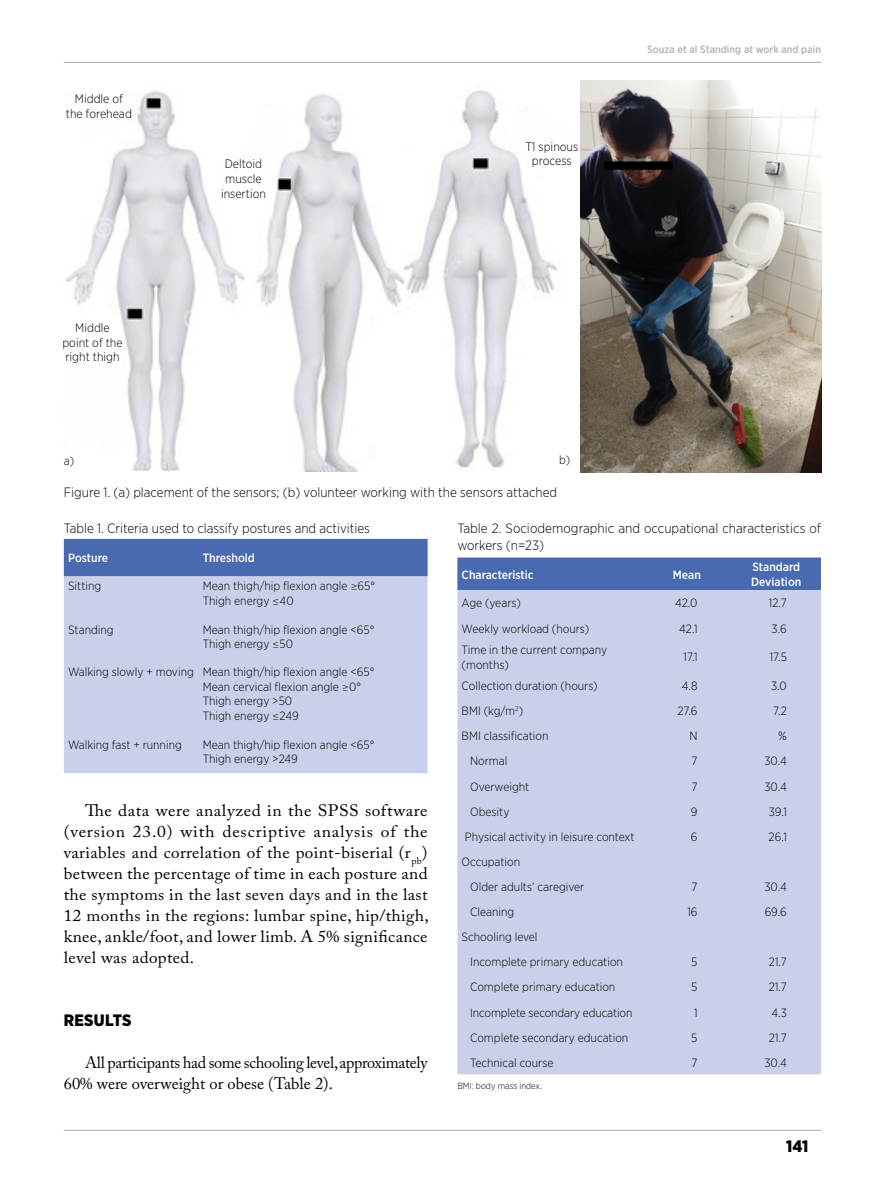
<style>
.page{position:relative;width:885px;height:1187px;background:#fff}
.page>*{position:absolute;margin:0;border:0;box-sizing:border-box;transform-origin:0 0}
.t1{font:16.5px/21px "Adobe Caslon Pro";color:#000;text-align:justify;scale:1.06 1}
.t2{font:16.5px/21px "Adobe Caslon Pro";color:#000}
.t3{font:900 16.5px "Gotham Narrow";letter-spacing:.015em;color:#000}
.t4{font:300 13.5px/17.4px "Gotham Narrow";color:#000}
.t5{font:300 12.3px/14.7px "Gotham Narrow";color:#000;text-align:center}
.t6{font:300 12px/14.4px "Gotham Narrow";color:#000}
.t7{font:500 12px/14.4px "Gotham Narrow";color:#fff}
.t8{font:500 10.5px "Gotham Narrow";color:#b3b2b2}
.t9{font:300 9px "Gotham Narrow";color:#000}
.s1{font-family:"Source Code Variable";font-weight:400}
</style>
<div class="page">
<hr style="left:64px;top:62px;width:757px;height:1px;background:#b3b2b2">
<hr style="left:64px;top:1129px;width:757px;height:1px;background:#b3b2b2">
<img style="left:65px;top:81px;width:756px;height:391px">
<div style="left:64px;top:539px;width:363px;height:37px;background:#496ab1"></div>
<div style="left:64px;top:576px;width:363px;height:197px;background:#cbd0ea"></div>
<div style="left:457px;top:557px;width:363px;height:33px;background:#496ab1"></div>
<div style="left:457px;top:590px;width:363px;height:484px;background:#cbd0ea"></div>
<p class="t5" style="left:66px;top:91px;width:68px">Middle of the forehead</p>
<p class="t5" style="left:62px;top:320px;width:62px">Middle point of the right thigh</p>
<p class="t5" style="left:525px;top:139px;width:54px">T1 spinous</p>
<p class="t5" style="left:225px;top:156px;width:39px">Deltoid</p>
<p class="t5" style="left:532px;top:153px;width:41px">process</p>
<p class="t5" style="left:221px;top:171px;width:46px">muscle insertion</p>
<p class="t6" style="left:64px;top:453px;width:12px">a)</p>
<p class="t6" style="left:559px;top:452px;width:12px">b)</p>
<p class="t4" style="left:64px;top:483px;width:495px">Figure 1. (a) placement of the sensors; (b) volunteer working with the sensors attached</p>
<p class="t8" style="left:647px;top:42px;width:176px">Souza et al Standing at work and pain</p>
<p class="t4" style="left:64px;top:519px;width:308px">Table 1. Criteria used to classify postures and activities</p>
<p class="t7" style="left:68px;top:551px;width:42px">Posture</p>
<p class="t7" style="left:203px;top:551px;width:53px">Threshold</p>
<p class="t6" style="left:68px;top:578px;width:35px">Sitting</p>
<p class="t6" style="left:203px;top:578px;width:174px">Mean thigh/hip flexion angle <span class="s1">≥</span>65°<br>Thigh energy <span class="s1">≤</span>40</p>
<p class="t6" style="left:68px;top:622px;width:47px">Standing</p>
<p class="t6" style="left:203px;top:622px;width:173px">Mean thigh/hip flexion angle &lt;65°<br>Thigh energy <span class="s1">≤</span>50</p>
<p class="t6" style="left:203px;top:664px;width:173px;text-indent:-135px">Walking slowly + moving Mean thigh/hip flexion angle &lt;65°<br>Mean cervical flexion angle <span class="s1">≥</span>0°<br>Thigh energy &gt;50<br>Thigh energy <span class="s1">≤</span>249</p>
<p class="t6" style="left:68px;top:737px;width:115px">Walking fast + running</p>
<p class="t6" style="left:203px;top:737px;width:173px">Mean thigh/hip flexion angle &lt;65°<br>Thigh energy &gt;249</p>
<p class="t1" style="left:64px;top:800px;width:346px;text-indent:21px">The data were analyzed in the SPSS software (version 23.0) with descriptive analysis of the variables and correlation of the point-biserial (r<sub>pb</sub>) between the percentage of time in each posture and the symptoms in the last seven days and in the last 12 months in the regions: lumbar spine, hip/thigh, knee, ankle/foot, and lower limb. A 5% significance level was adopted.</p>
<h1 class="t3" style="left:64px;top:1009px;width:69px">RESULTS</h1>
<h1 class="t2" style="left:64px;top:1052px;width:365px;text-indent:21px">All participants had some schooling level, approximately<br>60% were overweight or obese (Table 2).</h1>
<p class="t4" style="left:457px;top:519px;width:365px">Table 2. Sociodemographic and occupational characteristics of workers (n=23)</p>
<p class="t7" style="left:461px;top:567px;width:73px">Characteristic</p>
<p class="t7" style="left:672px;top:567px;width:29px">Mean</p>
<p class="t7" style="left:751px;top:559px;width:52px">Standard<br>Deviation</p>
<p class="t6" style="left:461px;top:595px;width:61px">Age (years)</p>
<p class="t6" style="left:675px;top:595px;width:24px">42.0</p>
<p class="t6" style="left:768px;top:595px;width:19px">12.7</p>
<p class="t6" style="left:461px;top:620px;width:129px">Weekly workload (hours)</p>
<p class="t6" style="left:679px;top:620px;width:20px">42.1</p>
<p class="t6" style="left:771px;top:620px;width:17px">3.6</p>
<p class="t6" style="left:461px;top:642px;width:147px">Time in the current company (months)</p>
<p class="t6" style="left:683px;top:649px;width:16px">17.1</p>
<p class="t6" style="left:769px;top:649px;width:19px">17.5</p>
<p class="t6" style="left:461px;top:678px;width:138px">Collection duration (hours)</p>
<p class="t6" style="left:681px;top:678px;width:17px">4.8</p>
<p class="t6" style="left:771px;top:678px;width:17px">3.0</p>
<p class="t6" style="left:461px;top:703px;width:63px">BMI (kg/m<sup>2</sup>)</p>
<p class="t6" style="left:677px;top:703px;width:22px">27.6</p>
<p class="t6" style="left:773px;top:703px;width:15px">7.2</p>
<p class="t6" style="left:461px;top:728px;width:88px">BMI classification</p>
<p class="t6" style="left:689px;top:728px;width:10px">N</p>
<p class="t6" style="left:778px;top:728px;width:10px">%</p>
<p class="t6" style="left:470px;top:753px;width:39px">Normal</p>
<p class="t6" style="left:691px;top:753px;width:8px">7</p>
<p class="t6" style="left:764px;top:753px;width:24px">30.4</p>
<p class="t6" style="left:470px;top:778px;width:61px">Overweight</p>
<p class="t6" style="left:691px;top:778px;width:8px">7</p>
<p class="t6" style="left:764px;top:778px;width:24px">30.4</p>
<p class="t6" style="left:470px;top:803px;width:41px">Obesity</p>
<p class="t6" style="left:690px;top:803px;width:8px">9</p>
<p class="t6" style="left:768px;top:803px;width:20px">39.1</p>
<p class="t6" style="left:465px;top:829px;width:171px">Physical activity in leisure context</p>
<p class="t6" style="left:690px;top:829px;width:8px">6</p>
<p class="t6" style="left:768px;top:829px;width:20px">26.1</p>
<p class="t6" style="left:470px;top:848px;width:116px;line-height:25px;text-indent:-9px">Occupation<br>Older adults’ caregiver</p>
<p class="t6" style="left:691px;top:879px;width:8px">7</p>
<p class="t6" style="left:764px;top:879px;width:24px">30.4</p>
<p class="t6" style="left:470px;top:904px;width:46px">Cleaning</p>
<p class="t6" style="left:687px;top:904px;width:12px">16</p>
<p class="t6" style="left:764px;top:904px;width:24px">69.6</p>
<p class="t6" style="left:470px;top:924px;width:154px;line-height:25px;text-indent:-9px">Schooling level<br>Incomplete primary education</p>
<p class="t6" style="left:691px;top:954px;width:8px">5</p>
<p class="t6" style="left:768px;top:954px;width:19px">21.7</p>
<p class="t6" style="left:470px;top:979px;width:147px">Complete primary education</p>
<p class="t6" style="left:691px;top:979px;width:8px">5</p>
<p class="t6" style="left:768px;top:979px;width:19px">21.7</p>
<p class="t6" style="left:470px;top:1004px;width:164px">Incomplete secondary education</p>
<p class="t6" style="left:694px;top:1004px;width:5px">1</p>
<p class="t6" style="left:771px;top:1004px;width:17px">4.3</p>
<p class="t6" style="left:470px;top:1029px;width:160px">Complete secondary education</p>
<p class="t6" style="left:691px;top:1029px;width:8px">5</p>
<p class="t6" style="left:768px;top:1029px;width:19px">21.7</p>
<p class="t6" style="left:470px;top:1054px;width:85px">Technical course</p>
<p class="t6" style="left:691px;top:1054px;width:8px">7</p>
<p class="t6" style="left:764px;top:1054px;width:24px">30.4</p>
<p class="t9" style="left:457px;top:1080px;width:86px">BMI: body mass index.</p>
<h1 class="t3" style="left:786px;top:1135px;width:24px">141</h1>
</div>
